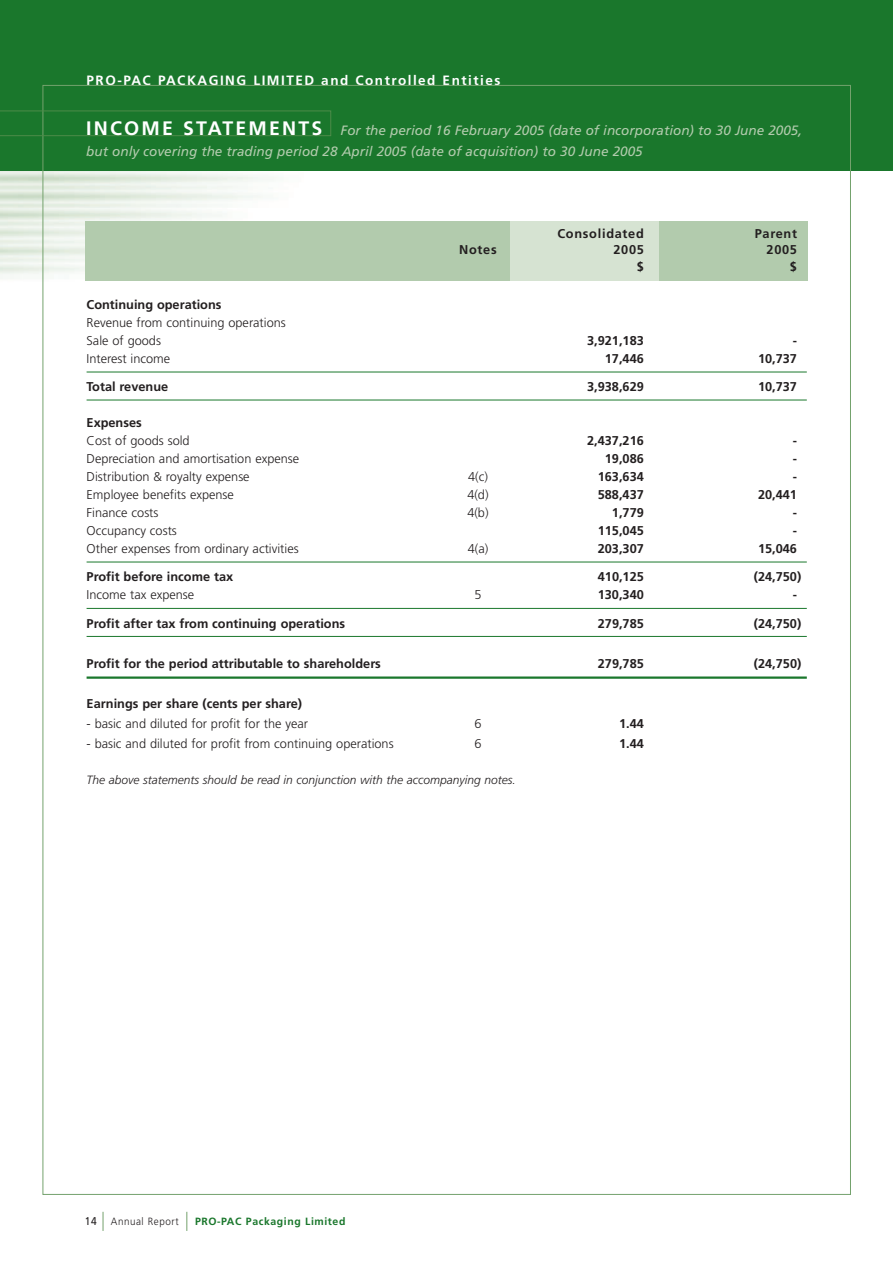
<style>
.page{position:relative;width:893px;height:1263px;background:#fff}
.page>*{position:absolute;margin:0;border:0;box-sizing:border-box;transform-origin:0 0}
.t1{font:italic 13.5px/21px "Frutiger";color:#b2cbad}
.t2{font:700 13.5px "Frutiger";letter-spacing:.11em;color:#fff}
.t3{font:700 12.75px "Frutiger";color:#231f20}
.t4{font:300 12.75px/18px "Frutiger";color:#231f20}
.t5{font:700 12.75px "Frutiger";letter-spacing:.055em;color:#231f20}
.t6{font:italic 300 12px "Frutiger";color:#231f20}
.t7{font:11.25px "Frutiger";color:#231f20;scale:.9 1}
.t8{font:700 10.5px "Frutiger";letter-spacing:.055em;color:#1a772c}
.t9{font:300 10.5px "Frutiger";letter-spacing:.055em;color:#231f20;scale:.94 1}
.s1{font-weight:700;font-style:normal;font-size:19.5px;color:#fff}
</style>
<div class="page">
<img style="left:0;top:170px;width:314px;height:131px">
<div style="left:0;top:0;width:892px;height:170px;background:#1a772c"></div>
<svg style="left:0;top:111px;width:331px;height:25px"></svg>
<svg style="left:186px;top:1212px;width:1px;height:19px"></svg>
<svg style="left:103px;top:1212px;width:1px;height:19px"></svg>
<hr style="left:87px;top:372px;width:719px;height:1px;background:#1a772c">
<hr style="left:87px;top:400px;width:719px;height:1px;background:#1a772c">
<hr style="left:87px;top:562px;width:719px;height:1px;background:#1a772c">
<hr style="left:87px;top:608px;width:719px;height:1px;background:#1a772c">
<hr style="left:87px;top:636px;width:719px;height:1px;background:#1a772c">
<hr style="left:87px;top:676px;width:719px;height:3px;background:#1a772c">
<div style="left:659px;top:221px;width:149px;height:60px;background:#b2cbad"></div>
<div style="left:85px;top:221px;width:425px;height:60px;background:#b2cbad"></div>
<div style="left:510px;top:221px;width:149px;height:60px;background:#d6e3d2"></div>
<p class="t2" style="left:87px;top:75px;width:415px">PRO-PAC PACKAGING LIMITED and Controlled Entities</p>
<p class="t1" style="left:86px;top:121px;width:717px"><span class="s1">INCOME STATEMENTS</span> For the period 16 February 2005 (date of incorporation) to 30 June 2005, but only covering the trading period 28 April 2005 (date of acquisition) to 30 June 2005</p>
<p class="t5" style="left:557px;top:228px;width:88px">Consolidated</p>
<p class="t3" style="left:754px;top:228px;width:44px">Parent</p>
<p class="t3" style="left:87px;top:299px;width:136px">Continuing operations</p>
<p class="t4" style="left:87px;top:314px;width:201px">Revenue from continuing operations<br>Sale of goods</p>
<p class="t3" style="left:459px;top:245px;width:39px">Notes</p>
<p class="t3" style="left:613px;top:245px;width:32px">2005</p>
<p class="t3" style="left:766px;top:245px;width:32px">2005</p>
<p class="t3" style="left:636px;top:261px;width:9px">$</p>
<p class="t3" style="left:790px;top:261px;width:9px">$</p>
<p class="t3" style="left:587px;top:335px;width:58px">3,921,183</p>
<p class="t3" style="left:792px;top:335px;width:6px">-</p>
<p class="t4" style="left:87px;top:350px;width:85px">Interest income</p>
<p class="t3" style="left:605px;top:353px;width:40px">17,446</p>
<p class="t3" style="left:758px;top:353px;width:40px">10,737</p>
<p class="t3" style="left:87px;top:382px;width:83px">Total revenue</p>
<p class="t3" style="left:587px;top:382px;width:58px">3,938,629</p>
<p class="t3" style="left:758px;top:382px;width:40px">10,737</p>
<p class="t3" style="left:87px;top:418px;width:57px">Expenses</p>
<p class="t4" style="left:87px;top:433px;width:105px">Cost of goods sold</p>
<p class="t3" style="left:587px;top:436px;width:58px">2,437,216</p>
<p class="t3" style="left:792px;top:436px;width:6px">-</p>
<p class="t4" style="left:87px;top:451px;width:214px">Depreciation and amortisation expense</p>
<p class="t3" style="left:605px;top:454px;width:40px">19,086</p>
<p class="t3" style="left:792px;top:454px;width:6px">-</p>
<p class="t4" style="left:87px;top:469px;width:165px">Distribution &amp; royalty expense</p>
<p class="t4" style="left:468px;top:469px;width:21px">4(c)</p>
<p class="t3" style="left:597px;top:472px;width:48px">163,634</p>
<p class="t3" style="left:792px;top:472px;width:6px">-</p>
<p class="t4" style="left:87px;top:487px;width:149px">Employee benefits expense</p>
<p class="t4" style="left:467px;top:487px;width:23px">4(d)</p>
<p class="t3" style="left:597px;top:490px;width:48px">588,437</p>
<p class="t3" style="left:758px;top:490px;width:40px">20,441</p>
<p class="t4" style="left:87px;top:505px;width:73px">Finance costs</p>
<p class="t4" style="left:467px;top:505px;width:23px">4(b)</p>
<p class="t3" style="left:612px;top:508px;width:33px">1,779</p>
<p class="t3" style="left:792px;top:508px;width:6px">-</p>
<p class="t4" style="left:87px;top:523px;width:92px">Occupancy costs</p>
<p class="t3" style="left:597px;top:526px;width:48px">115,045</p>
<p class="t3" style="left:792px;top:526px;width:6px">-</p>
<p class="t4" style="left:87px;top:541px;width:213px">Other expenses from ordinary activities</p>
<p class="t4" style="left:467px;top:541px;width:22px">4(a)</p>
<p class="t3" style="left:597px;top:544px;width:48px">203,307</p>
<p class="t3" style="left:758px;top:544px;width:40px">15,046</p>
<p class="t3" style="left:87px;top:572px;width:148px">Profit before income tax</p>
<p class="t3" style="left:597px;top:572px;width:48px">410,125</p>
<p class="t3" style="left:753px;top:572px;width:49px">(24,750)</p>
<p class="t4" style="left:87px;top:587px;width:109px">Income tax expense</p>
<p class="t4" style="left:474px;top:587px;width:9px">5</p>
<p class="t3" style="left:597px;top:590px;width:48px">130,340</p>
<p class="t3" style="left:792px;top:590px;width:6px">-</p>
<p class="t3" style="left:87px;top:618px;width:260px">Profit after tax from continuing operations</p>
<p class="t3" style="left:597px;top:618px;width:48px">279,785</p>
<p class="t3" style="left:753px;top:618px;width:49px">(24,750)</p>
<p class="t3" style="left:87px;top:658px;width:296px">Profit for the period attributable to shareholders</p>
<p class="t3" style="left:597px;top:658px;width:48px">279,785</p>
<p class="t3" style="left:753px;top:658px;width:49px">(24,750)</p>
<p class="t3" style="left:87px;top:699px;width:217px">Earnings per share (cents per share)</p>
<p class="t4" style="left:87px;top:716px;width:223px">- basic and diluted for profit for the year</p>
<p class="t4" style="left:474px;top:716px;width:9px">6</p>
<p class="t3" style="left:619px;top:719px;width:26px">1.44</p>
<p class="t4" style="left:87px;top:736px;width:308px">- basic and diluted for profit from continuing operations</p>
<p class="t4" style="left:474px;top:736px;width:9px">6</p>
<p class="t3" style="left:619px;top:739px;width:26px">1.44</p>
<p class="t6" style="left:87px;top:775px;width:431px">The above statements should be read in conjunction with the accompanying notes.</p>
<p class="t7" style="left:85px;top:1216px;width:15px">14</p>
<p class="t9" style="left:111px;top:1217px;width:74px">Annual Report</p>
<p class="t8" style="left:195px;top:1217px;width:152px">PRO-PAC Packaging Limited</p>
</div>
